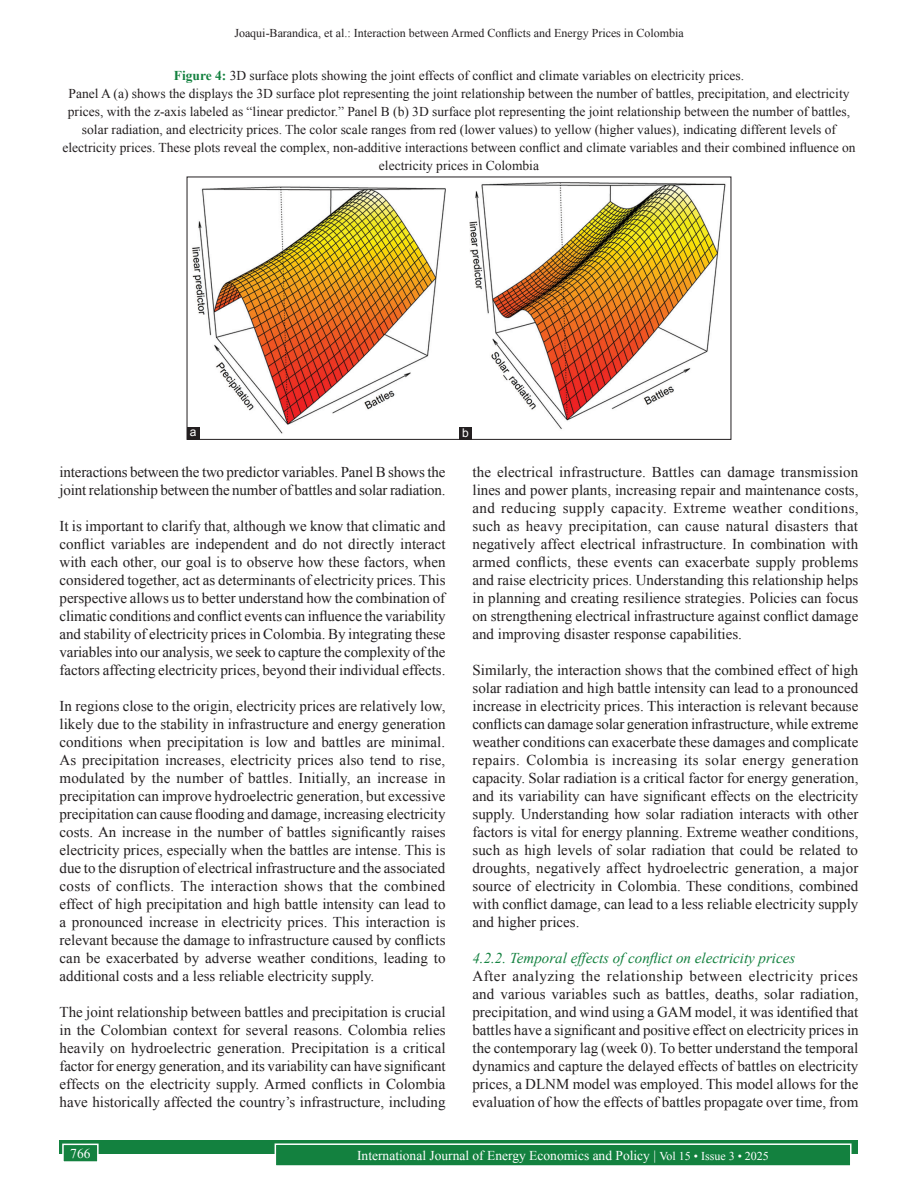
<style>
.page{position:relative;width:918px;height:1188px;background:#fff}
.page>*{position:absolute;margin:0;border:0;box-sizing:border-box;transform-origin:0 0}
.TX{font:15px/18px "Times New Roman";color:#231f20;text-align:justify}
.t1{font:italic 15px "Times New Roman";color:#13813f}
.FGC{font:13.5px/18px "Times New Roman";color:#231f20;text-align:center}
.t2{font:13.5px "Times New Roman";color:#fff}
.t3{font:12px "Times New Roman";color:#231f20}
.LABEL{font:12px "Arial";color:#fff}
.s1{font-weight:700;color:#13813f}
.s2{font-size:12px}
</style>
<div class="page">
<div style="left:60px;top:1140px;width:798px;height:13px;background:#13813f"></div>
<div style="left:275px;top:1144px;width:576px;height:22px;background:#13813f"></div>
<div style="left:275px;top:1143px;width:577px;height:24px;border:2px solid #fff"></div>
<div style="left:63px;top:1144px;width:35px;height:18px;background:#13813f"></div>
<div style="left:62px;top:1144px;width:37px;height:19px;border:2px solid #fff"></div>
<img style="left:192px;top:182px;width:534px;height:252px">
<div style="left:187px;top:177px;width:544px;height:263px;border:1px solid #231f20"></div>
<div style="left:187px;top:427px;width:13px;height:13px;background:#231f20"></div>
<div style="left:459px;top:427px;width:13px;height:13px;background:#231f20"></div>
<p class="t3" style="left:234px;top:25px;width:451px">Joaqui-Barandica, et al.: Interaction between Armed Conflicts and Energy Prices in Colombia</p>
<p class="FGC" style="left:63px;top:66px;width:795px"><span class="s1">Figure 4:</span> 3D surface plots showing the joint effects of conflict and climate variables on electricity prices.<br>Panel A (a) shows the displays the 3D surface plot representing the joint relationship between the number of battles, precipitation, and electricity prices, with the z-axis labeled as “linear predictor.” Panel B (b) 3D surface plot representing the joint relationship between the number of battles, solar radiation, and electricity prices. The color scale ranges from red (lower values) to yellow (higher values), indicating different levels of electricity prices. These plots reveal the complex, non-additive interactions between conflict and climate variables and their combined influence on electricity prices in Colombia</p>
<p class="LABEL" style="left:190px;top:424px;width:8px">a</p>
<p class="LABEL" style="left:462px;top:424px;width:8px">b</p>
<p class="TX" style="left:60px;top:463px;width:388px">interactions between the two predictor variables. Panel B shows the joint relationship between the number of battles and solar radiation.</p>
<p class="TX" style="left:60px;top:517px;width:388px">It is important to clarify that, although we know that climatic and conflict variables are independent and do not directly interact with each other, our goal is to observe how these factors, when considered together, act as determinants of electricity prices. This perspective allows us to better understand how the combination of climatic conditions and conflict events can influence the variability and stability of electricity prices in Colombia. By integrating these variables into our analysis, we seek to capture the complexity of the factors affecting electricity prices, beyond their individual effects.</p>
<p class="TX" style="left:60px;top:697px;width:388px">In regions close to the origin, electricity prices are relatively low, likely due to the stability in infrastructure and energy generation conditions when precipitation is low and battles are minimal.<br>As precipitation increases, electricity prices also tend to rise, modulated by the number of battles. Initially, an increase in precipitation can improve hydroelectric generation, but excessive precipitation can cause flooding and damage, increasing electricity costs. An increase in the number of battles significantly raises electricity prices, especially when the battles are intense. This is due to the disruption of electrical infrastructure and the associated costs of conflicts. The interaction shows that the combined effect of high precipitation and high battle intensity can lead to a pronounced increase in electricity prices. This interaction is relevant because the damage to infrastructure caused by conflicts can be exacerbated by adverse weather conditions, leading to additional costs and a less reliable electricity supply.</p>
<p class="TX" style="left:60px;top:1003px;width:388px">The joint relationship between battles and precipitation is crucial in the Colombian context for several reasons. Colombia relies heavily on hydroelectric generation. Precipitation is a critical factor for energy generation, and its variability can have significant effects on the electricity supply. Armed conflicts in Colombia have historically affected the country’s infrastructure, including</p>
<p class="TX" style="left:472px;top:463px;width:388px">the electrical infrastructure. Battles can damage transmission lines and power plants, increasing repair and maintenance costs, and reducing supply capacity. Extreme weather conditions, such as heavy precipitation, can cause natural disasters that negatively affect electrical infrastructure. In combination with armed conflicts, these events can exacerbate supply problems and raise electricity prices. Understanding this relationship helps in planning and creating resilience strategies. Policies can focus on strengthening electrical infrastructure against conflict damage and improving disaster response capabilities.</p>
<p class="TX" style="left:472px;top:661px;width:388px">Similarly, the interaction shows that the combined effect of high solar radiation and high battle intensity can lead to a pronounced increase in electricity prices. This interaction is relevant because conflicts can damage solar generation infrastructure, while extreme weather conditions can exacerbate these damages and complicate repairs. Colombia is increasing its solar energy generation capacity. Solar radiation is a critical factor for energy generation, and its variability can have significant effects on the electricity supply. Understanding how solar radiation interacts with other factors is vital for energy planning. Extreme weather conditions, such as high levels of solar radiation that could be related to droughts, negatively affect hydroelectric generation, a major source of electricity in Colombia. These conditions, combined with conflict damage, can lead to a less reliable electricity supply and higher prices.</p>
<h3 class="t1" style="left:472px;top:948px;width:324px">4.2.2. Temporal effects of conflict on electricity prices</h3>
<p class="TX" style="left:472px;top:967px;width:388px">After analyzing the relationship between electricity prices and various variables such as battles, deaths, solar radiation, precipitation, and wind using a GAM model, it was identified that battles have a significant and positive effect on electricity prices in the contemporary lag (week 0). To better understand the temporal dynamics and capture the delayed effects of battles on electricity prices, a DLNM model was employed. This model allows for the evaluation of how the effects of battles propagate over time, from</p>
<p class="t2" style="left:70px;top:1144px;width:22px">766</p>
<p class="t2" style="left:357px;top:1146px;width:413px">International Journal of Energy Economics and Policy | <span class="s2">Vol 15 • Issue 3 • 2025</span></p>
</div>
